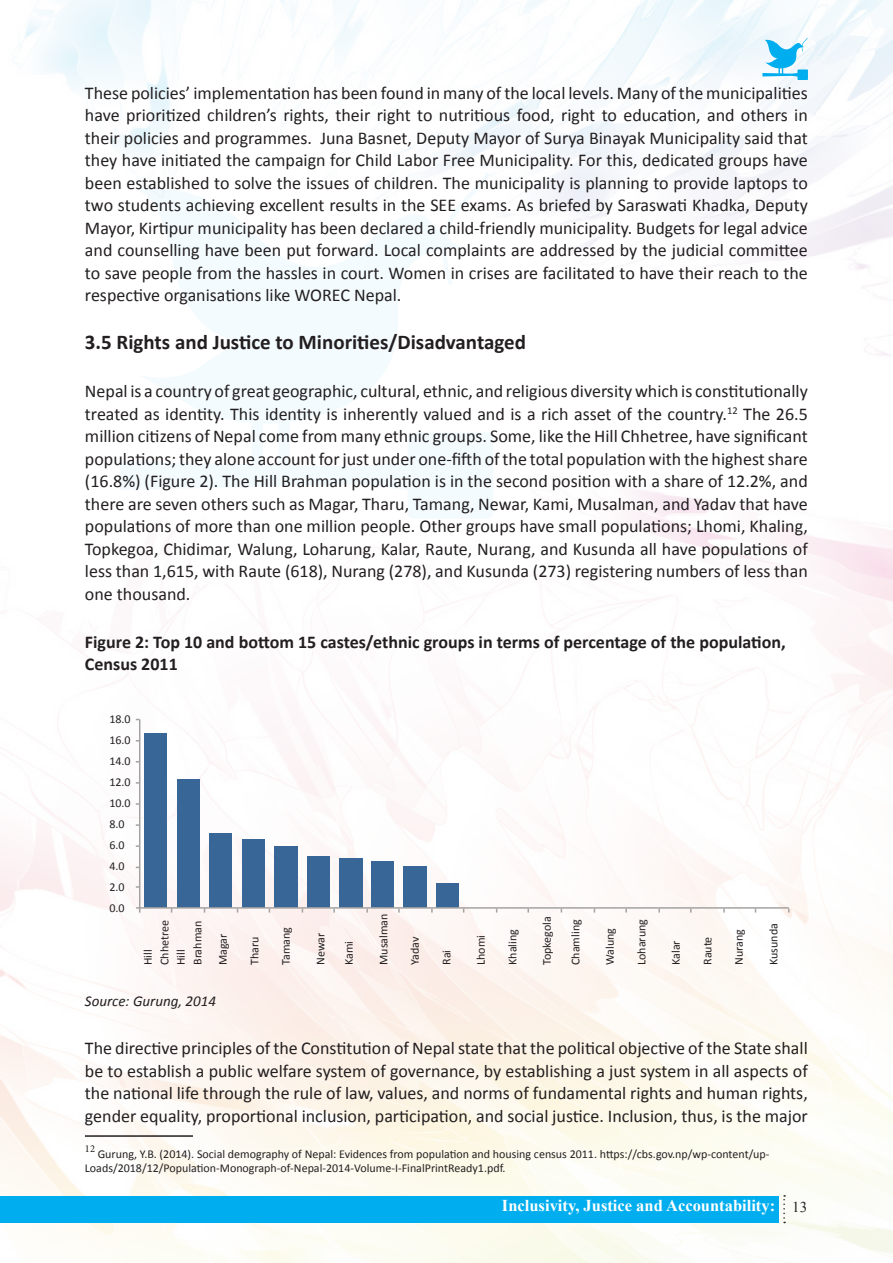
<style>
.page{position:relative;width:893px;height:1263px;background:#fff}
.page>*{position:absolute;margin:0;border:0;box-sizing:border-box;transform-origin:0 0}
.t1{font:700 21px "Calibri";color:#231f20}
.t2{font:18px/22.5px "Calibri";color:#231f20;text-align:justify}
.t3{font:700 18px/22.5px "Calibri";color:#231f20}
.t4{font:700 16.5px "Times New Roman";color:#fff}
.t5{font:italic 15px "Calibri";color:#231f20}
.t6{font:12px/21px "Calibri";color:#231f20}
.t7{font:10.5px "Minion Pro";color:#231f20}
.s1{font-weight:400;font-size:15px;color:#231f20}
</style>
<div class="page">
<img style="left:0;top:0;width:893px;height:1263px">
<div style="left:0;top:1196px;width:778px;height:26px;background:#00aeef"></div>
<svg style="left:783px;top:1195px;width:2px;height:28px"></svg>
<svg style="left:119px;top:172px;width:374px;height:347px"></svg>
<svg style="left:762px;top:38px;width:46px;height:42px"></svg>
<hr style="left:85px;top:1135px;width:108px;height:2px;background:#231f20">
<div style="left:145px;top:733px;width:22px;height:175px;background:#376697"></div>
<div style="left:178px;top:779px;width:22px;height:129px;background:#376697"></div>
<div style="left:209px;top:833px;width:22px;height:75px;background:#376697"></div>
<div style="left:242px;top:839px;width:22px;height:69px;background:#376697"></div>
<div style="left:274px;top:847px;width:24px;height:61px;background:#376697"></div>
<div style="left:307px;top:856px;width:22px;height:52px;background:#376697"></div>
<div style="left:338px;top:859px;width:24px;height:49px;background:#376697"></div>
<div style="left:372px;top:861px;width:22px;height:47px;background:#376697"></div>
<div style="left:403px;top:866px;width:24px;height:42px;background:#376697"></div>
<div style="left:436px;top:884px;width:23px;height:24px;background:#376697"></div>
<hr style="left:136px;top:907px;width:653px;height:2px;background:#a4a3a2">
<hr style="left:139px;top:719px;width:1px;height:193px;background:#a4a3a2">
<p class="t2" style="left:85px;top:81px;width:724px">These policies’ implementation has been found in many of the local levels. Many of the municipalities have prioritized children’s rights, their right to nutritious food, right to education, and others in their policies and programmes. Juna Basnet, Deputy Mayor of Surya Binayak Municipality said that they have initiated the campaign for Child Labor Free Municipality. For this, dedicated groups have been established to solve the issues of children. The municipality is planning to provide laptops to two students achieving excellent results in the SEE exams. As briefed by Saraswati Khadka, Deputy Mayor, Kirtipur municipality has been declared a child-friendly municipality. Budgets for legal advice and counselling have been put forward. Local complaints are addressed by the judicial committee to save people from the hassles in court. Women in crises are facilitated to have their reach to the respective organisations like WOREC Nepal.</p>
<p class="t1" style="left:85px;top:329px;width:443px">3.5 Rights and Justice to Minorities/Disadvantaged</p>
<p class="t2" style="left:85px;top:380px;width:724px">Nepal is a country of great geographic, cultural, ethnic, and religious diversity which is constitutionally treated as identity. This identity is inherently valued and is a rich asset of the country.<sup>12</sup> The 26.5 million citizens of Nepal come from many ethnic groups. Some, like the Hill Chhetree, have significant populations; they alone account for just under one-fifth of the total population with the highest share (16.8%) (Figure 2). The Hill Brahman population is in the second position with a share of 12.2%, and there are seven others such as Magar, Tharu, Tamang, Newar, Kami, Musalman, and Yadav that have populations of more than one million people. Other groups have small populations; Lhomi, Khaling, Topkegoa, Chidimar, Walung, Loharung, Kalar, Raute, Nurang, and Kusunda all have populations of less than 1,615, with Raute (618), Nurang (278), and Kusunda (273) registering numbers of less than one thousand.</p>
<p class="t3" style="left:85px;top:630px;width:702px">Figure 2: Top 10 and bottom 15 castes/ethnic groups in terms of percentage of the population,<br>Census 2011</p>
<p class="t6" style="left:109px;top:709px;width:23px">18.0<br>16.0<br>14.0<br>12.0<br>10.0<br>8.0<br>6.0<br>4.0<br>2.0<br>0.0</p>
<p class="t6" style="left:140px;top:965px;width:46px;line-height:16.5px;rotate:-90deg">Hill<br>Chhetree<br>Hill<br>Brahman</p>
<p class="t6" style="left:212px;top:965px;width:33px;rotate:-90deg">Magar</p>
<p class="t6" style="left:244px;top:965px;width:30px;rotate:-90deg">Tharu</p>
<p class="t6" style="left:275px;top:965px;width:39px;rotate:-90deg">Tamang</p>
<p class="t6" style="left:310px;top:965px;width:34px;rotate:-90deg">Newar</p>
<p class="t6" style="left:338px;top:965px;width:26px;rotate:-90deg">Kami</p>
<p class="t6" style="left:373px;top:965px;width:53px;rotate:-90deg">Musalman</p>
<p class="t6" style="left:404px;top:965px;width:30px;rotate:-90deg">Yadav</p>
<p class="t6" style="left:436px;top:965px;width:17px;rotate:-90deg">Rai</p>
<p class="t6" style="left:470px;top:965px;width:31px;rotate:-90deg">Lhomi</p>
<p class="t6" style="left:502px;top:965px;width:37px;rotate:-90deg">Khaling</p>
<p class="t6" style="left:536px;top:965px;width:50px;rotate:-90deg">Topkegola</p>
<p class="t6" style="left:565px;top:965px;width:47px;rotate:-90deg">Chamling</p>
<p class="t6" style="left:599px;top:965px;width:39px;rotate:-90deg">Walung</p>
<p class="t6" style="left:631px;top:965px;width:47px;rotate:-90deg">Loharung</p>
<p class="t6" style="left:665px;top:965px;width:26px;rotate:-90deg">Kalar</p>
<p class="t6" style="left:697px;top:965px;width:30px;rotate:-90deg">Raute</p>
<p class="t6" style="left:728px;top:965px;width:37px;rotate:-90deg">Nurang</p>
<p class="t6" style="left:763px;top:965px;width:43px;rotate:-90deg">Kusunda</p>
<p class="t5" style="left:85px;top:991px;width:133px">Source: Gurung, 2014</p>
<p class="t2" style="left:85px;top:1037px;width:724px">The directive principles of the Constitution of Nepal state that the political objective of the State shall be to establish a public welfare system of governance, by establishing a just system in all aspects of the national life through the rule of law, values, and norms of fundamental rights and human rights, gender equality, proportional inclusion, participation, and social justice. Inclusion, thus, is the major</p>
<p class="t7" style="left:85px;top:1141px;width:12px">12</p>
<p class="t6" style="left:85px;top:1146px;width:686px;line-height:14.4px;text-indent:13px">Gurung, Y.B. (2014). Social demography of Nepal: Evidences from population and housing census 2011. https://cbs.gov.np/wp-content/up-<br>Loads/2018/12/Population-Monograph-of-Nepal-2014-Volume-I-FinalPrintReady1.pdf.</p>
<p class="t4" style="left:502px;top:1194px;width:307px">Inclusivity, Justice and Accountability: <span class="s1">13</span></p>
</div>
